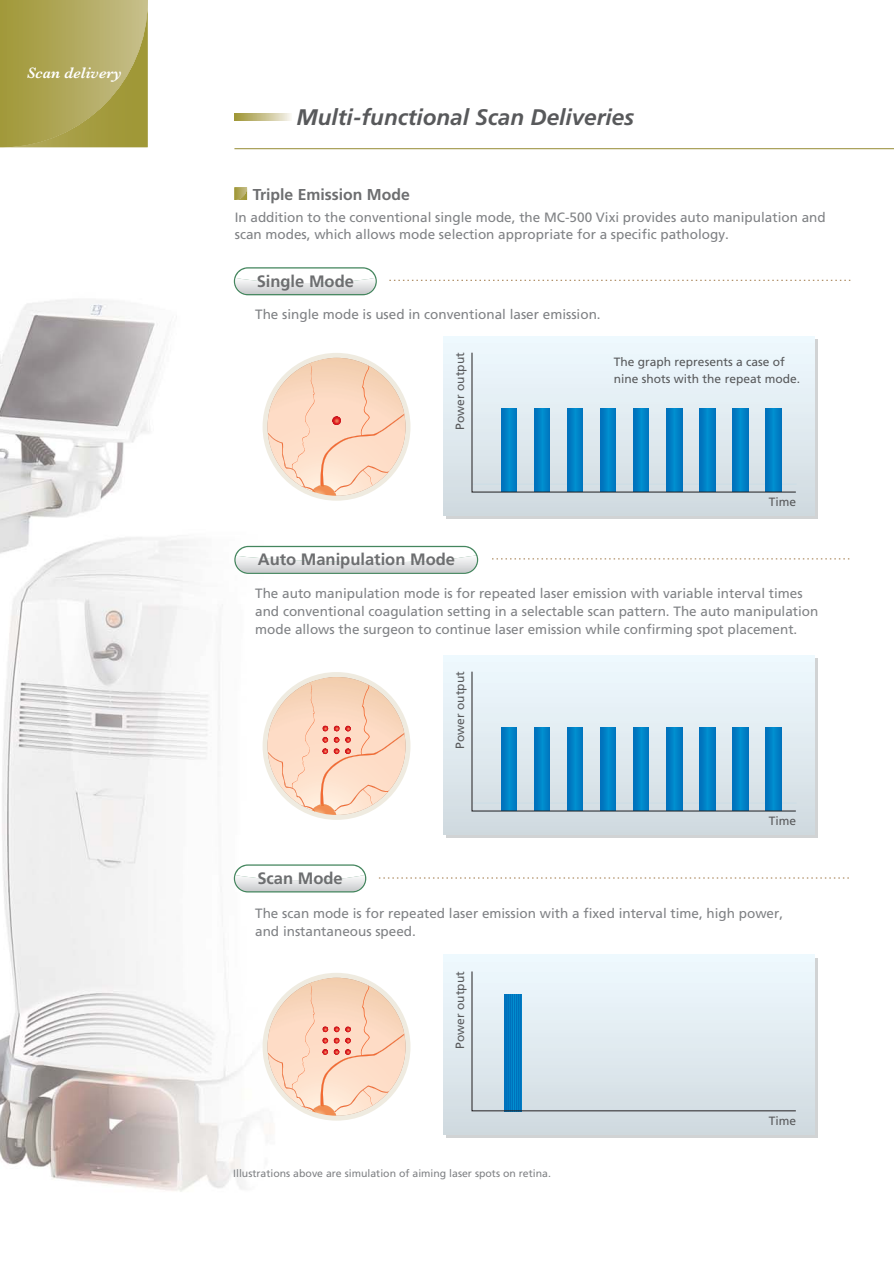
<style>
.page{position:relative;width:894px;height:1263px;background:#fff}
.page>*{position:absolute;margin:0;border:0;box-sizing:border-box;transform-origin:0 0}
.t1{font:italic 700 22.5px "Frutiger";color:#58595b}
.t2{font:700 16.5px "Frutiger";color:#6d6e70}
.t3{font:700 15.75px "Frutiger";color:#6d6e70}
.t4{font:italic 600 15.75px "Baskerville";color:#fff}
.t5{font:13.5px/18px "Frutiger";color:#808285}
.t6{font:12px/16.5px "Frutiger";color:#58595b}
.t7{font:10.5px "Frutiger";color:#808285}
</style>
<div class="page">
<img style="left:0;top:120px;width:340px;height:1072px">
<svg style="left:234px;top:267px;width:142px;height:28px"></svg>
<svg style="left:235px;top:268px;width:140px;height:26px"></svg>
<hr style="left:234px;top:148px;width:659px;height:1px;background:#958b33">
<svg style="left:234px;top:187px;width:13px;height:13px"></svg>
<svg style="left:0;top:0;width:148px;height:147px;background:#ada453"></svg>
<svg style="left:389px;top:280px;width:461px;height:1px"></svg>
<svg style="left:234px;top:864px;width:132px;height:28px"></svg>
<svg style="left:235px;top:865px;width:130px;height:26px"></svg>
<svg style="left:379px;top:877px;width:470px;height:1px"></svg>
<svg style="left:234px;top:546px;width:244px;height:28px"></svg>
<svg style="left:235px;top:547px;width:241px;height:25px"></svg>
<svg style="left:492px;top:558px;width:358px;height:1px"></svg>
<div style="left:446px;top:339px;width:371px;height:179px;background:linear-gradient(to bottom,#effaff,#d0dadf)"></div>
<div style="left:443px;top:336px;width:371px;height:179px;background:linear-gradient(to bottom,#f0faff,#d1dae0)"></div>
<svg style="left:471px;top:352px;width:325px;height:141px;background:#a3cde3"></svg>
<div style="left:446px;top:958px;width:371px;height:179px;background:linear-gradient(to bottom,#effaff,#d0dadf)"></div>
<div style="left:443px;top:954px;width:371px;height:180px;background:linear-gradient(to bottom,#f0faff,#d1dbe0)"></div>
<svg style="left:471px;top:970px;width:325px;height:141px;background:#d5e4ed"></svg>
<div style="left:262px;top:972px;width:148px;height:148px;background:#efebe0;border-radius:50%"></div>
<svg style="left:267px;top:977px;width:138px;height:138px"></svg>
<div style="left:262px;top:672px;width:148px;height:148px;background:#efebe0;border-radius:50%"></div>
<svg style="left:267px;top:677px;width:138px;height:138px"></svg>
<div style="left:262px;top:353px;width:148px;height:147px;background:#efebe0;border-radius:50%"></div>
<svg style="left:267px;top:358px;width:138px;height:138px"></svg>
<div style="left:446px;top:658px;width:371px;height:179px;background:linear-gradient(to bottom,#effaff,#d0dadf)"></div>
<div style="left:443px;top:655px;width:371px;height:179px;background:linear-gradient(to bottom,#f0faff,#d1dae0)"></div>
<svg style="left:471px;top:671px;width:325px;height:141px;background:#a3cde3"></svg>
<svg style="left:234px;top:113px;width:57px;height:7px"></svg>
<p class="t4" style="left:27px;top:64px;width:96px">Scan delivery</p>
<h1 class="t1" style="left:296px;top:108px;width:339px">Multi-functional Scan Deliveries</h1>
<p class="t3" style="left:253px;top:188px;width:158px">Triple Emission Mode</p>
<p class="t5" style="left:235px;top:210px;width:592px;line-height:17.2px">In addition to the conventional single mode, the MC-500 Vixi provides auto manipulation and scan modes, which allows mode selection appropriate for a specific pathology.</p>
<p class="t2" style="left:256px;top:274px;width:99px">Single Mode</p>
<p class="t5" style="left:255px;top:306px;width:347px">The single mode is used in conventional laser emission.</p>
<p class="t6" style="left:452px;top:430px;width:79px;rotate:-90deg">Power output</p>
<p class="t6" style="left:613px;top:355px;width:188px">The graph represents a case of nine shots with the repeat mode.</p>
<p class="t6" style="left:768px;top:494px;width:29px">Time</p>
<p class="t2" style="left:257px;top:553px;width:199px">Auto Manipulation Mode</p>
<p class="t5" style="left:255px;top:585px;width:564px">The auto manipulation mode is for repeated laser emission with variable interval times and conventional coagulation setting in a selectable scan pattern. The auto manipulation mode allows the surgeon to continue laser emission while confirming spot placement.</p>
<p class="t2" style="left:257px;top:871px;width:87px">Scan Mode</p>
<p class="t6" style="left:452px;top:748px;width:79px;rotate:-90deg">Power output</p>
<p class="t6" style="left:768px;top:813px;width:29px">Time</p>
<p class="t5" style="left:255px;top:904px;width:529px">The scan mode is for repeated laser emission with a fixed interval time, high power, and instantaneous speed.</p>
<p class="t6" style="left:452px;top:1048px;width:79px;rotate:-90deg">Power output</p>
<p class="t7" style="left:233px;top:1169px;width:319px">Illustrations above are simulation of aiming laser spots on retina.</p>
<p class="t6" style="left:768px;top:1113px;width:29px">Time</p>
</div>
